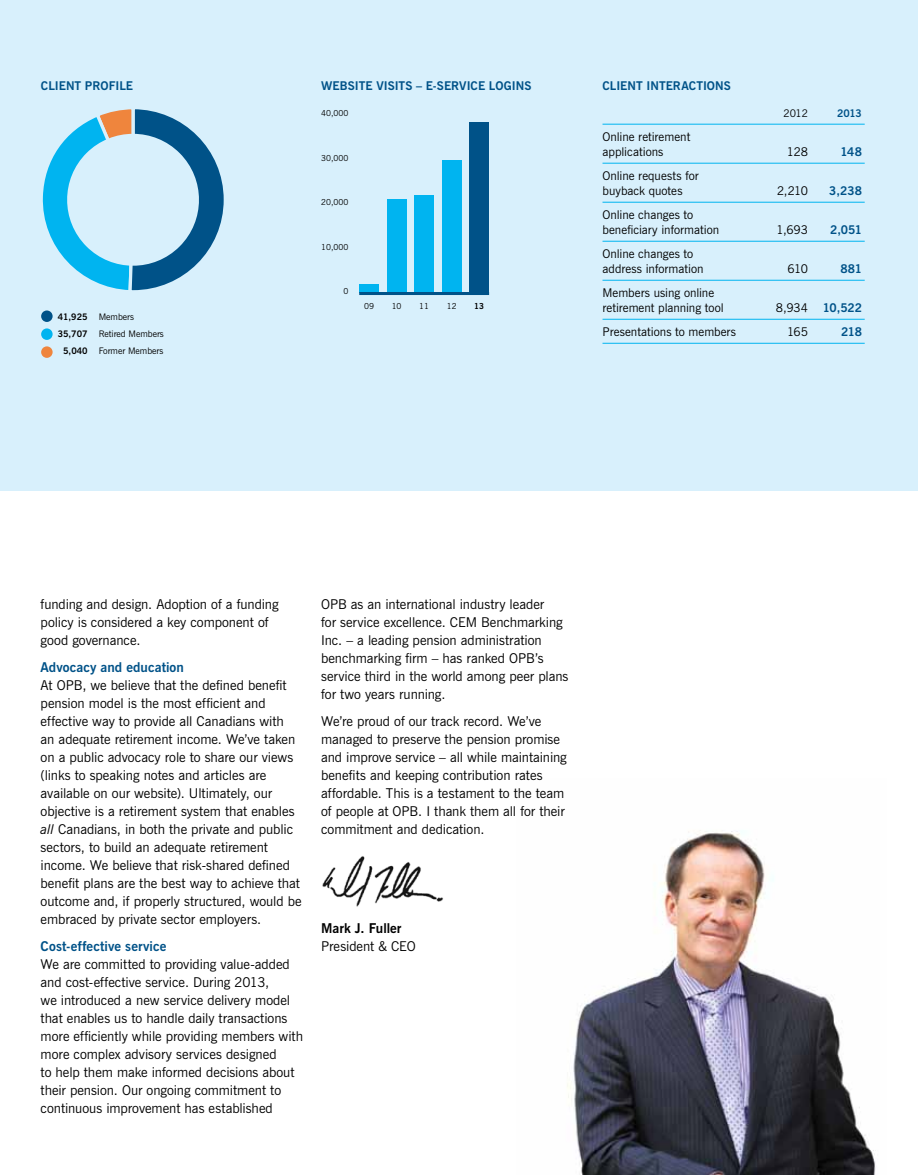
<style>
.page{position:relative;width:918px;height:1175px;background:#fff}
.page>*{position:absolute;margin:0;border:0;box-sizing:border-box;transform-origin:0 0}
.t1{font:13.5px/18px "News Gothic BT";letter-spacing:-.005em;color:#000}
.t2{font:700 13.5px "News Gothic BT";letter-spacing:.005em;color:#005288}
.t3{font:700 13.5px "News Gothic BT";letter-spacing:-.005em;color:#000}
.t4{font:12px/15px "News Gothic BT";color:#000}
.t5{font:700 12px "News Gothic BT";color:#005288}
.t6{font:10.5px "News Gothic BT";color:#000}
.t7{font:700 10.5px "News Gothic BT";color:#005288}
.t8{font:9px "News Gothic BT";color:#000}
.t9{font:8.25px "News Gothic BT";color:#000}
.t10{font:700 8.25px "News Gothic BT";color:#000}
.s1{font-weight:700}
.s2{font-weight:400;color:#000}
.s3{font-style:italic}
</style>
<div class="page">
<div style="left:0;top:0;width:918px;height:490px;background:#d8f0fc"></div>
<img style="left:567px;top:830px;width:309px;height:344px">
<img style="left:322px;top:856px;width:121px;height:51px">
<hr style="left:603px;top:124px;width:262px;height:1px;background:#00b4f0">
<hr style="left:603px;top:163px;width:262px;height:1px;background:#00b4f0">
<hr style="left:603px;top:202px;width:262px;height:1px;background:#00b4f0">
<hr style="left:603px;top:241px;width:262px;height:1px;background:#00b4f0">
<hr style="left:603px;top:280px;width:262px;height:1px;background:#00b4f0">
<hr style="left:603px;top:319px;width:262px;height:1px;background:#00b4f0">
<hr style="left:603px;top:343px;width:262px;height:1px;background:#00b4f0">
<div style="left:41px;top:310px;width:12px;height:12px;background:#005288;border-radius:50%"></div>
<div style="left:41px;top:328px;width:12px;height:12px;background:#00b4f0;border-radius:50%"></div>
<div style="left:41px;top:346px;width:12px;height:12px;background:#ef853d;border-radius:50%"></div>
<svg style="left:42px;top:109px;width:182px;height:182px"></svg>
<div style="left:469px;top:122px;width:20px;height:171px;background:#005288"></div>
<div style="left:442px;top:160px;width:20px;height:133px;background:#00b4f0"></div>
<div style="left:414px;top:195px;width:20px;height:98px;background:#00b4f0"></div>
<div style="left:387px;top:200px;width:20px;height:93px;background:#00b4f0"></div>
<div style="left:359px;top:284px;width:20px;height:9px;background:#00b4f0"></div>
<hr style="left:359px;top:292px;width:130px;height:3px;background:#005288">
<p class="t5" style="left:41px;top:78px;width:94px">CLI ENT PROFILE</p>
<p class="t5" style="left:321px;top:78px;width:212px">WEBSITE VISITS – E-SERVICE LOGI NS</p>
<p class="t9" style="left:321px;top:108px;width:29px">40,000</p>
<p class="t9" style="left:321px;top:153px;width:29px">30,000</p>
<p class="t9" style="left:321px;top:197px;width:29px">20,000</p>
<p class="t9" style="left:321px;top:242px;width:29px">10,000</p>
<p class="t8" style="left:58px;top:311px;width:78px"><span class="s1">41,925</span> Members</p>
<p class="t8" style="left:58px;top:328px;width:108px"><span class="s1">35,707</span> Retired Members</p>
<p class="t8" style="left:63px;top:345px;width:102px"><span class="s1">5,040</span> Former Members</p>
<p class="t9" style="left:344px;top:286px;width:6px">0</p>
<p class="t9" style="left:364px;top:301px;width:11px">09</p>
<p class="t9" style="left:392px;top:301px;width:11px">10</p>
<p class="t9" style="left:419px;top:301px;width:11px">11</p>
<p class="t9" style="left:447px;top:301px;width:11px">12</p>
<p class="t10" style="left:474px;top:301px;width:11px">13</p>
<p class="t5" style="left:603px;top:78px;width:130px">CLI ENT I NTERACTIONS</p>
<p class="t4" style="left:603px;top:129px;width:89px">Online retirement applications</p>
<p class="t4" style="left:603px;top:168px;width:98px">Online requests for buyback quotes</p>
<p class="t4" style="left:603px;top:207px;width:118px">Online changes to beneficiary information</p>
<p class="t4" style="left:603px;top:246px;width:103px">Online changes to address information</p>
<p class="t4" style="left:603px;top:285px;width:123px">Members using online retirement planning tool</p>
<p class="t6" style="left:783px;top:107px;width:26px">2012</p>
<p class="t7" style="left:837px;top:107px;width:26px">2013</p>
<p class="t4" style="left:787px;top:144px;width:23px">128</p>
<p class="t5" style="left:840px;top:144px;width:23px">148</p>
<p class="t4" style="left:777px;top:183px;width:32px">2,210</p>
<p class="t5" style="left:829px;top:183px;width:34px">3,238</p>
<p class="t4" style="left:777px;top:222px;width:33px">1,693</p>
<p class="t5" style="left:830px;top:222px;width:34px">2,051</p>
<p class="t4" style="left:788px;top:261px;width:22px">610</p>
<p class="t5" style="left:840px;top:261px;width:23px">881</p>
<p class="t5" style="left:776px;top:300px;width:88px"><span class="s2">8,934</span> 10,522</p>
<p class="t4" style="left:603px;top:324px;width:135px">Presentations to members</p>
<p class="t4" style="left:787px;top:324px;width:22px">165</p>
<p class="t5" style="left:841px;top:324px;width:22px">218</p>
<p class="t1" style="left:41px;top:595px;width:240px">funding and design. Adoption of a funding policy is considered a key component of good governance.</p>
<p class="t2" style="left:41px;top:659px;width:145px">ADVOCACY AND EDUCATION</p>
<p class="t1" style="left:41px;top:676px;width:263px">At OPB, we believe that the defined benefit pension model is the most efficient and effective way to provide all Canadians with<br>an adequate retirement income. We’ve taken on a public advocacy role to share our views (links to speaking notes and articles are available on our website). Ultimately, our objective is a retirement system that enables <span class="s3">all</span> Canadians, in both the private and public sectors, to build an adequate retirement income. We believe that risk-shared defined benefit plans are the best way to achieve that outcome and, if properly structured, would be embraced by private sector employers.</p>
<p class="t2" style="left:41px;top:938px;width:127px">COST-EFFECTIVE SERVICE</p>
<p class="t1" style="left:41px;top:955px;width:264px">We are committed to providing value-added and cost-effective service. During 2013,<br>we introduced a new service delivery model that enables us to handle daily transactions more efficiently while providing members with more complex advisory services designed<br>to help them make informed decisions about their pension. Our ongoing commitment to continuous improvement has established</p>
<p class="t1" style="left:321px;top:595px;width:249px">OPB as an international industry leader<br>for service excellence. CEM Benchmarking Inc. – a leading pension administration benchmarking firm – has ranked OPB’s service third in the world among peer plans for two years running.</p>
<p class="t1" style="left:321px;top:712px;width:247px">We’re proud of our track record. We’ve managed to preserve the pension promise and improve service – all while maintaining benefits and keeping contribution rates affordable. This is a testament to the team of people at OPB. I thank them all for their commitment and dedication.</p>
<p class="t3" style="left:321px;top:920px;width:82px">MARK J. FULLER</p>
<p class="t1" style="left:321px;top:937px;width:96px">President &amp; CEO</p>
</div>
